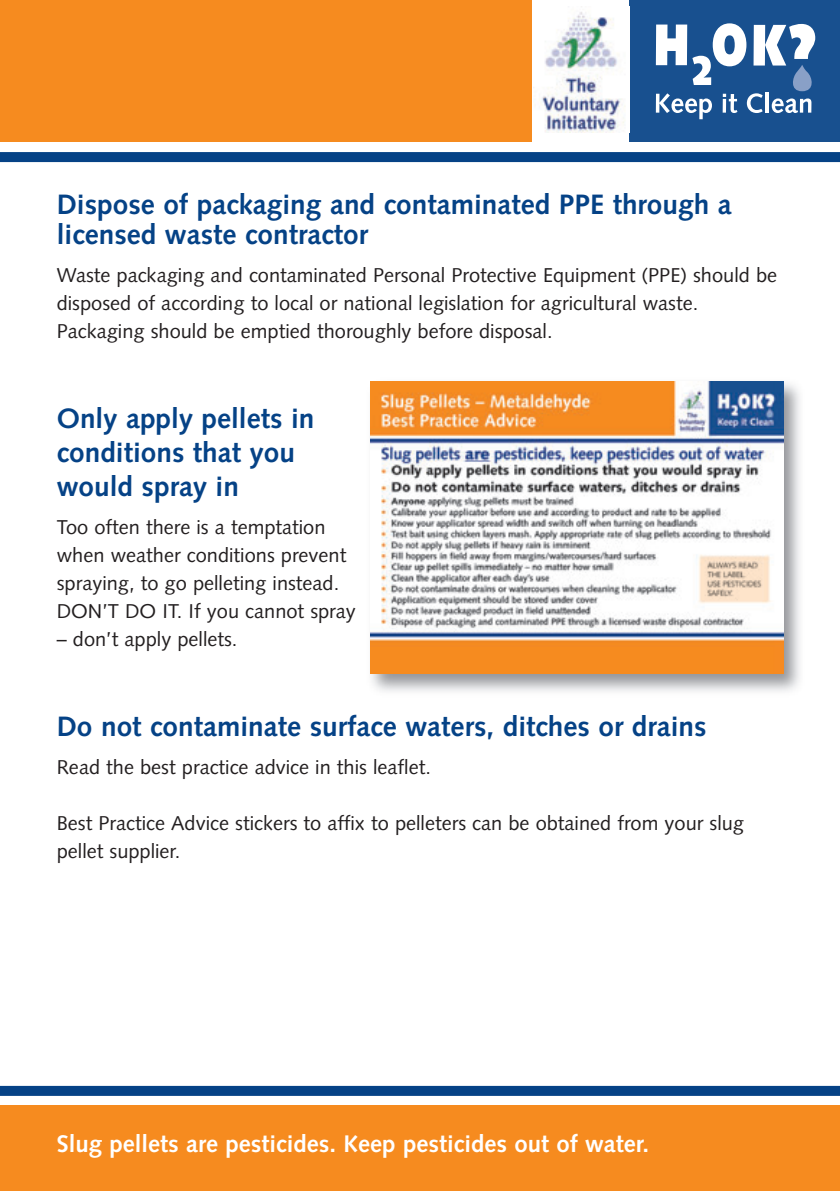
<style>
.page{position:relative;width:840px;height:1191px;background:#fff}
.page>*{position:absolute;margin:0;border:0;box-sizing:border-box;transform-origin:0 0}
.t1{font:700 28px/34px "Syntax";color:#054286}
.t2{font:700 24px "Syntax";color:#fff}
.t3{font:20px/28px "Syntax";color:#231f20}
</style>
<div class="page">
<div style="left:0;top:0;width:589px;height:142px;background:#f68b1f"></div>
<div style="left:0;top:1106px;width:839px;height:85px;background:#f68b1f"></div>
<div style="left:629px;top:0;width:210px;height:142px;background:#18508f"></div>
<svg style="left:655px;top:23px;width:159px;height:96px"></svg>
<div style="left:532px;top:0;width:97px;height:142px;background:#fff"></div>
<img style="left:533px;top:6px;width:92px;height:126px">
<div style="left:0;top:152px;width:839px;height:10px;background:#054286"></div>
<div style="left:0;top:1085px;width:839px;height:10px;background:#054286"></div>
<img style="left:370px;top:381px;width:430px;height:311px">
<img style="left:371px;top:382px;width:411px;height:291px">
<h1 class="t1" style="left:57px;top:192px;width:676px;line-height:30px">Dispose of packaging and contaminated PPE through a licensed waste contractor</h1>
<p class="t3" style="left:57px;top:263px;width:721px">Waste packaging and contaminated Personal Protective Equipment (PPE) should be disposed of according to local or national legislation for agricultural waste.<br>Packaging should be emptied thoroughly before disposal.</p>
<h1 class="t1" style="left:57px;top:404px;width:259px">Only apply pellets in conditions that you would spray in</h1>
<p class="t3" style="left:57px;top:515px;width:300px">Too often there is a temptation when weather conditions prevent spraying, to go pelleting instead.<br>DON’T DO IT. If you cannot spray</p>
<p class="t3" style="left:57px;top:627px;width:182px">– don’t apply pellets.</p>
<h1 class="t1" style="left:57px;top:712px;width:651px">Do not contaminate surface waters, ditches or drains</h1>
<p class="t3" style="left:57px;top:755px;width:375px">Read the best practice advice in this leaflet.</p>
<p class="t3" style="left:57px;top:811px;width:688px">Best Practice Advice stickers to affix to pelleters can be obtained from your slug pellet supplier.</p>
<p class="t2" style="left:57px;top:1134px;width:593px">Slug pellets are pesticides. Keep pesticides out of water.</p>
</div>
